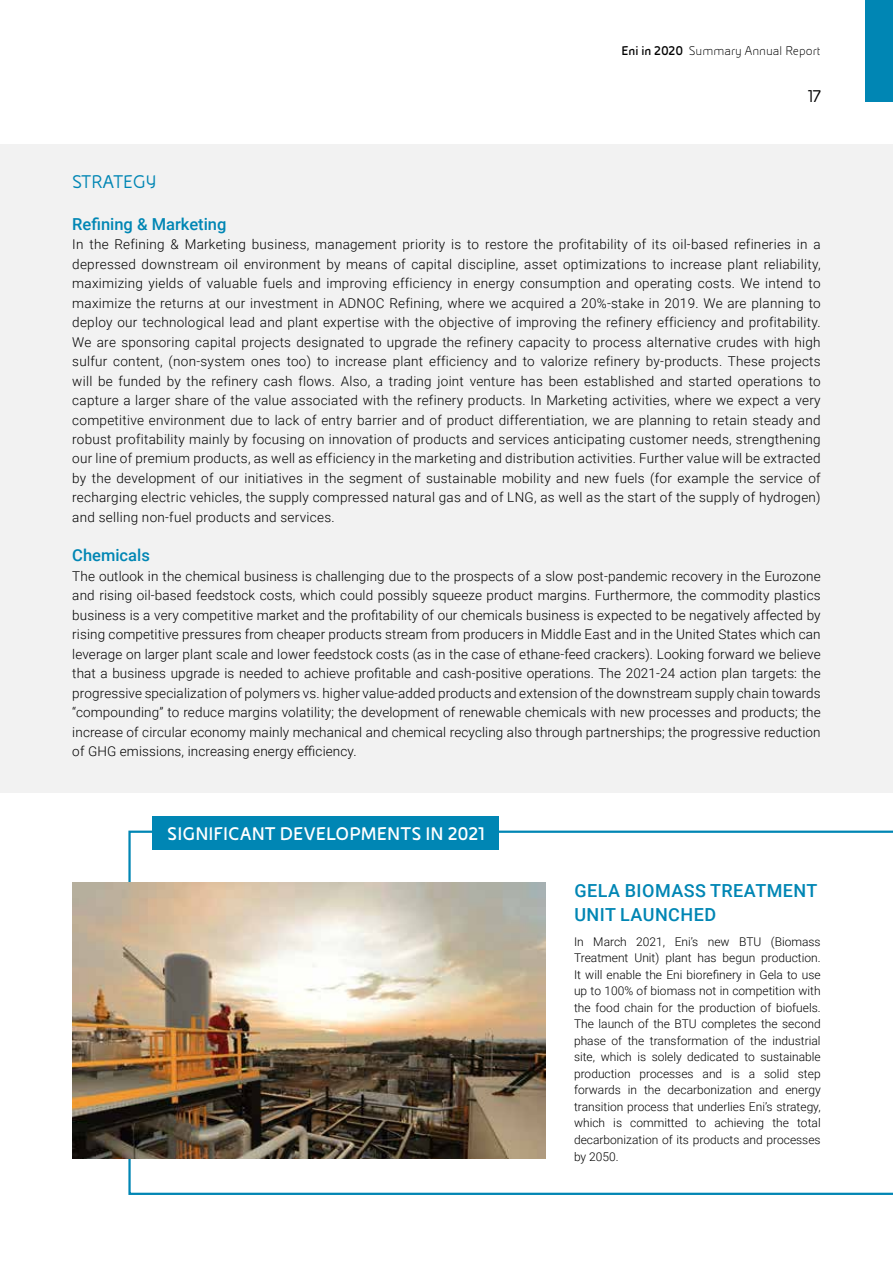
<style>
.page{position:relative;width:893px;height:1263px;background:#fff}
.page>*{position:absolute;margin:0;border:0;box-sizing:border-box;transform-origin:0 0}
.t1{font:700 19.5px "Eni Exp";color:#fff}
.t2{font:19.5px "Eni Exp";letter-spacing:-.02em;color:#0086b4}
.t3{font:500 18px/24px "Roboto";letter-spacing:.025em;color:#0086b4}
.t4{font:18px "Eni Exp";color:#000}
.t5{font:500 16.5px "Roboto";color:#0086b4}
.t6{font:300 13.5px/19.5px "Roboto";letter-spacing:.01em;color:#000;text-align:justify}
.t7{font:300 13.5px "Eni Exp";color:#000}
.t8{font:300 12px/16.5px "Roboto";color:#000;text-align:justify}
.s1{font-weight:700}
</style>
<div class="page">
<div style="left:865px;top:0;width:28px;height:102px;background:#0086b4"></div>
<svg style="left:128px;top:830px;width:765px;height:365px"></svg>
<div style="left:0;top:145px;width:893px;height:648px;background:#f2f2f2"></div>
<div style="left:153px;top:816px;width:346px;height:34px;background:#0086b4"></div>
<img style="left:72px;top:882px;width:474px;height:277px">
<p class="t7" style="left:621px;top:44px;width:201px"><span class="s1">Eni in 2020</span> Summary Annual Report</p>
<h2 class="t4" style="left:808px;top:87px;width:14px">17</h2>
<h1 class="t2" style="left:72px;top:172px;width:86px">STRATEGY</h1>
<p class="t5" style="left:72px;top:212px;width:156px">Refining &amp; Marketing</p>
<p class="t6" style="left:72px;top:234px;width:750px">In the Refining &amp; Marketing business, management priority is to restore the profitability of its oil-based refineries in a depressed downstream oil environment by means of capital discipline, asset optimizations to increase plant reliability, maximizing yields of valuable fuels and improving efficiency in energy consumption and operating costs. We intend to maximize the returns at our investment in ADNOC Refining, where we acquired a 20%-stake in 2019. We are planning to deploy our technological lead and plant expertise with the objective of improving the refinery efficiency and profitability.<br>We are sponsoring capital projects designated to upgrade the refinery capacity to process alternative crudes with high sulfur content, (non-system ones too) to increase plant efficiency and to valorize refinery by-products. These projects will be funded by the refinery cash flows. Also, a trading joint venture has been established and started operations to capture a larger share of the value associated with the refinery products. In Marketing activities, where we expect a very competitive environment due to lack of entry barrier and of product differentiation, we are planning to retain steady and robust profitability mainly by focusing on innovation of products and services anticipating customer needs, strengthening our line of premium products, as well as efficiency in the marketing and distribution activities. Further value will be extracted by the development of our initiatives in the segment of sustainable mobility and new fuels (for example the service of recharging electric vehicles, the supply compressed natural gas and of LNG, as well as the start of the supply of hydrogen) and selling non-fuel products and services.</p>
<p class="t5" style="left:72px;top:544px;width:79px">Chemicals</p>
<p class="t6" style="left:72px;top:565px;width:750px">The outlook in the chemical business is challenging due to the prospects of a slow post-pandemic recovery in the Eurozone and rising oil-based feedstock costs, which could possibly squeeze product margins. Furthermore, the commodity plastics business is a very competitive market and the profitability of our chemicals business is expected to be negatively affected by rising competitive pressures from cheaper products stream from producers in Middle East and in the United States which can leverage on larger plant scale and lower feedstock costs (as in the case of ethane-feed crackers). Looking forward we believe that a business upgrade is needed to achieve profitable and cash-positive operations. The 2021-24 action plan targets: the progressive specialization of polymers vs. higher value-added products and extension of the downstream supply chain towards “compounding” to reduce margins volatility; the development of renewable chemicals with new processes and products; the increase of circular economy mainly mechanical and chemical recycling also through partnerships; the progressive reduction of GHG emissions, increasing energy efficiency.</p>
<h1 class="t1" style="left:167px;top:823px;width:319px">SIGNIFICANT DEVELOPMENTS IN 2021</h1>
<h2 class="t3" style="left:574px;top:878px;width:245px">GELA BIOMASS TREATMENT<br>UNIT LAUNCHED</h2>
<p class="t8" style="left:574px;top:933px;width:248px">In March 2021, Eni’s new BTU (Biomass Treatment Unit) plant has begun production.<br>It will enable the Eni biorefinery in Gela to use up to 100% of biomass not in competition with the food chain for the production of biofuels.<br>The launch of the BTU completes the second phase of the transformation of the industrial site, which is solely dedicated to sustainable production processes and is a solid step forwards in the decarbonization and energy transition process that underlies Eni’s strategy, which is committed to achieving the total decarbonization of its products and processes by 2050.</p>
</div>
